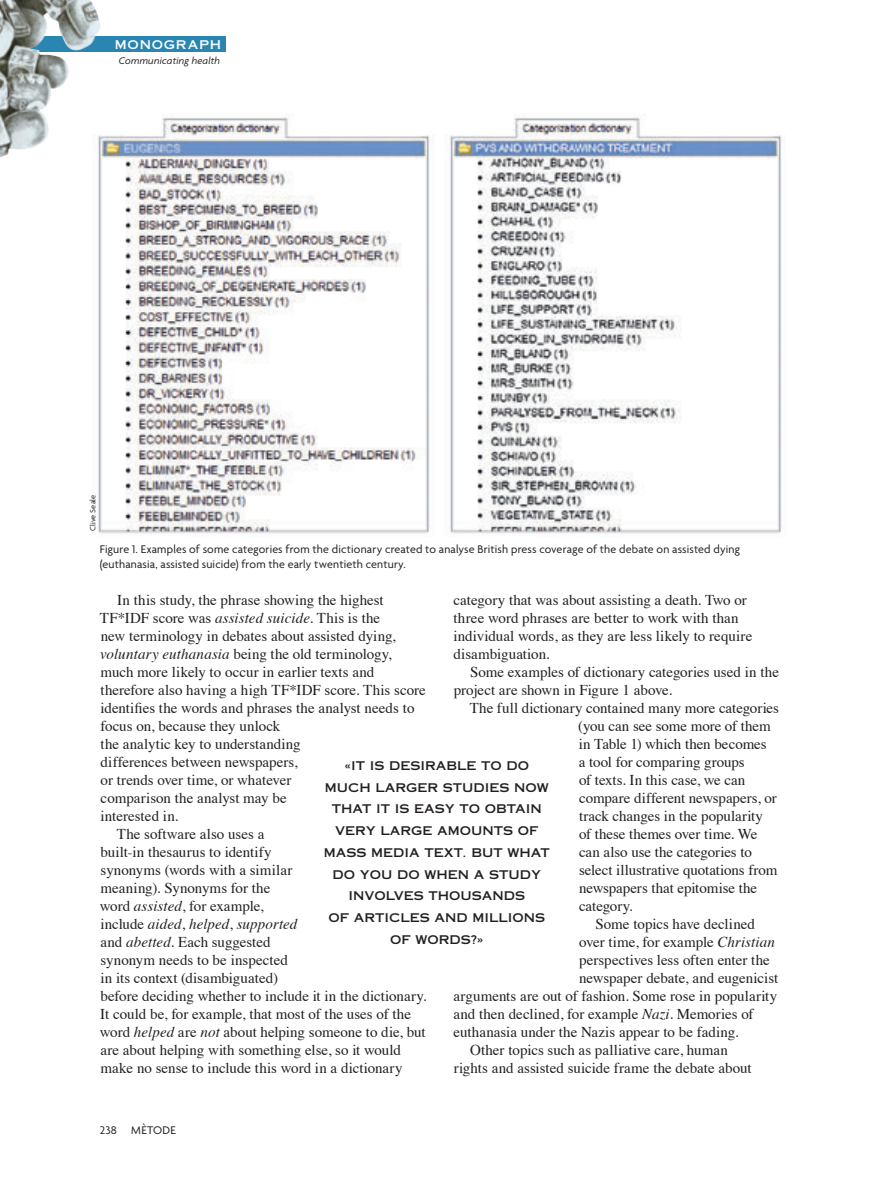
<style>
.page{position:relative;width:880px;height:1178px;background:#fff}
.page>*{position:absolute;margin:0;border:0;box-sizing:border-box;transform-origin:0 0}
.t1{font:15px/18px "Times";color:#231f20}
._09_PEUS_DE_FOTO{font:12px/15px "Agenda";letter-spacing:.01em;color:#231f20}
._12_DESTACADO{font:12px/21.8px "Copperplate Thirty One AB";color:#231f20;text-align:center}
.t2{font:12px "Copperplate Thirty One AB";letter-spacing:.06em;color:#fff}
.t3{font:italic 10.5px "Agenda";letter-spacing:.02em;color:#231f20}
._15_CREDITOS_FOTOGRA{font:8.25px "Agenda";letter-spacing:.015em;color:#231f20}
.s1{font-style:italic}
</style>
<div class="page">
<svg style="left:14px;top:36px;width:211px;height:16px;background:#438db0"></svg>
<img style="left:0;top:0;width:14px;height:158px">
<img style="left:97px;top:117px;width:337px;height:417px">
<img style="left:449px;top:114px;width:333px;height:420px">
<p class="t2" style="left:115px;top:37px;width:108px">MONOGRAPH</p>
<p class="t3" style="left:119px;top:55px;width:103px">Communicating health</p>
<p class="_15_CREDITOS_FOTOGRA" style="left:88px;top:531px;width:38px;rotate:-90deg">Clive Seale</p>
<p class="_09_PEUS_DE_FOTO" style="left:100px;top:541px;width:642px">Figure 1. Examples of some categories from the dictionary created to analyse British press coverage of the debate on assisted dying (euthanasia, assisted suicide) from the early twentieth century.</p>
<p class="t1" style="left:100px;top:589px;width:327px;text-indent:17px">In this study, the phrase showing the highest TF*IDF score was <span class="s1">assisted suicide</span>. This is the<br>new terminology in debates about assisted dying, <span class="s1">voluntary euthanasia</span> being the old terminology, much more likely to occur in earlier texts and therefore also having a high TF*IDF score. This score identifies the words and phrases the analyst needs to focus on, because they unlock<br>the analytic key to understanding<br>differences between newspapers,<br>or trends over time, or whatever<br>comparison the analyst may be<br>interested in.</p>
<p class="t1" style="left:100px;top:823px;width:328px;text-indent:17px">The software also uses a<br>built-in thesaurus to identify<br>synonyms (words with a similar<br>meaning). Synonyms for the<br>word <span class="s1">assisted</span>, for example,<br>include <span class="s1">aided</span>, <span class="s1">helped</span>, <span class="s1">supported<br></span>and <span class="s1">abetted</span>. Each suggested<br>synonym needs to be inspected<br>in its context (disambiguated)<br>before deciding whether to include it in the dictionary.<br>It could be, for example, that most of the uses of the word <span class="s1">helped</span> are <span class="s1">not</span> about helping someone to die, but are about helping with something else, so it would make no sense to include this word in a dictionary</p>
<p class="t1" style="left:453px;top:589px;width:300px">category that was about assisting a death. Two or three word phrases are better to work with than individual words, as they are less likely to require disambiguation.</p>
<p class="t1" style="left:454px;top:661px;width:327px;text-indent:16px">Some examples of dictionary categories used in the project are shown in Figure 1 above.</p>
<p class="t1" style="left:578px;top:697px;width:202px;text-indent:-108px">The full dictionary contained many more categories (you can see some more of them in Table 1) which then becomes<br>a tool for comparing groups<br>of texts. In this case, we can compare different newspapers, or track changes in the popularity<br>of these themes over time. We can also use the categories to select illustrative quotations from newspapers that epitomise the category.</p>
<p class="t1" style="left:595px;top:913px;width:161px">Some topics have declined</p>
<p class="t1" style="left:579px;top:931px;width:198px">over time, for example <span class="s1">Christian</span></p>
<p class="t1" style="left:579px;top:949px;width:192px">perspectives less often enter the</p>
<p class="t1" style="left:579px;top:967px;width:201px">newspaper debate, and eugenicist</p>
<p class="t1" style="left:453px;top:985px;width:325px">arguments are out of fashion. Some rose in popularity</p>
<p class="t1" style="left:453px;top:1003px;width:302px">and then declined, for example <span class="s1">Nazi</span>. Memories of</p>
<p class="t1" style="left:454px;top:1021px;width:286px">euthanasia under the Nazis appear to be fading.</p>
<p class="t1" style="left:454px;top:1039px;width:299px;text-align:center">Other topics such as palliative care, human<br>rights and assisted suicide frame the debate about</p>
<p class="_12_DESTACADO" style="left:324px;top:754px;width:227px">«IT IS DESIRABLE TO DO<br>MUCH LARGER STUDIES NOW<br>THAT IT IS EASY TO OBTAIN<br>VERY LARGE AMOUNTS OF<br>MASS MEDIA TEXT. BUT WHAT<br>DO YOU DO WHEN A STUDY<br>INVOLVES THOUSANDS<br>OF ARTICLES AND MILLIONS<br>OF WORDS?»</p>
<p class="_09_PEUS_DE_FOTO" style="left:100px;top:1122px;width:77px">238 MÈTODE</p>
</div>
